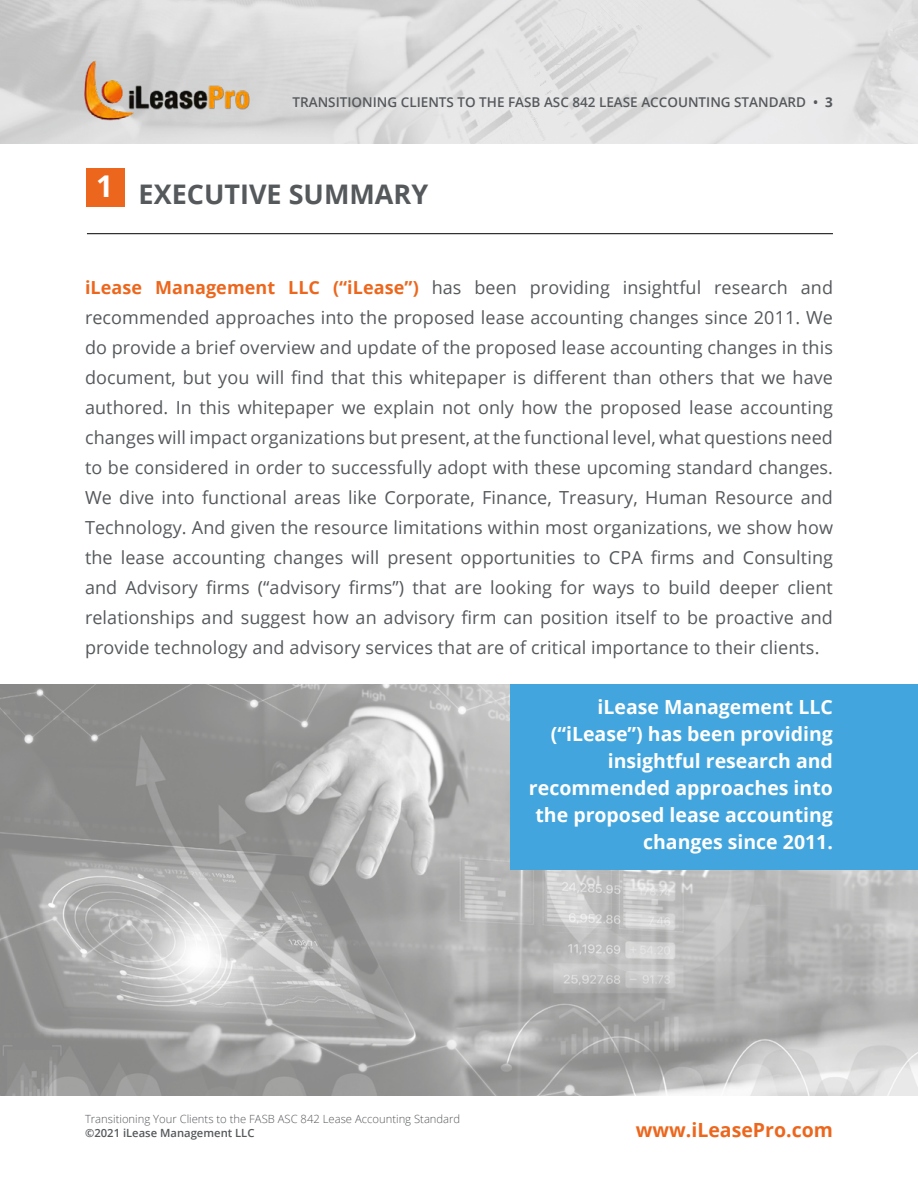
<style>
.page{position:relative;width:918px;height:1188px;background:#fff}
.page>*{position:absolute;margin:0;border:0;box-sizing:border-box;transform-origin:0 0}
.t1{font:700 27px "Open Sans";color:#55595c}
.t2{font:700 19.5px/27px "Open Sans";color:#fff;text-align:right}
.t3{font:700 19.5px "Open Sans";color:#ec671d}
.t4{font:18px/30px "Open Sans";letter-spacing:.005em;color:#55595c;text-align:justify}
.t5{font:600 13.5px "Open Sans";color:#55595c}
.t6{font:300 11.25px "Open Sans";color:#55595c}
.t7{font:600 11.25px "Open Sans";color:#55595c}
.s1{font-weight:700}
.s2{font-weight:700;color:#ec671d}
</style>
<div class="page">
<img style="left:0;top:0;width:918px;height:144px">
<div style="left:86px;top:168px;width:39px;height:38px;background:#ec671d"></div>
<hr style="left:87px;top:233px;width:746px;height:1px;background:#000">
<img style="left:77px;top:53px;width:186px;height:76px">
<img style="left:0;top:684px;width:918px;height:412px">
<div style="left:511px;top:684px;width:407px;height:185px;background:#42a5dd"></div>
<p class="t5" style="left:293px;top:93px;width:542px">TRANSITIONING CLIENTS TO THE FASB ASC 842 LEASE ACCOUNTING STANDARD • <span class="s1">3</span></p>
<h1 class="t1" style="left:96px;top:175px;width:333px"><sup>1</sup> EXECUTIVE SUMMARY</h1>
<p class="t4" style="left:85px;top:272px;width:750px"><span class="s2">iLease Management LLC (“iLease”)</span> has been providing insightful research and recommended approaches into the proposed lease accounting changes since 2011. We do provide a brief overview and update of the proposed lease accounting changes in this document, but you will find that this whitepaper is different than others that we have authored. In this whitepaper we explain not only how the proposed lease accounting changes will impact organizations but present, at the functional level, what questions need to be considered in order to successfully adopt with these upcoming standard changes.<br>We dive into functional areas like Corporate, Finance, Treasury, Human Resource and Technology. And given the resource limitations within most organizations, we show how the lease accounting changes will present opportunities to CPA firms and Consulting and Advisory firms (“advisory firms”) that are looking for ways to build deeper client relationships and suggest how an advisory firm can position itself to be proactive and provide technology and advisory services that are of critical importance to their clients.</p>
<p class="t2" style="left:529px;top:693px;width:306px">iLease Management LLC (“iLease”) has been providing insightful research and recommended approaches into the proposed lease accounting changes since 2011.</p>
<p class="t6" style="left:85px;top:1111px;width:377px">Transitioning Your Clients to the FASB ASC 842 Lease Accounting Standard</p>
<p class="t7" style="left:85px;top:1125px;width:171px">©2021 iLease Management LLC</p>
<p class="t3" style="left:636px;top:1116px;width:199px">www.iLeasePro.com</p>
</div>
